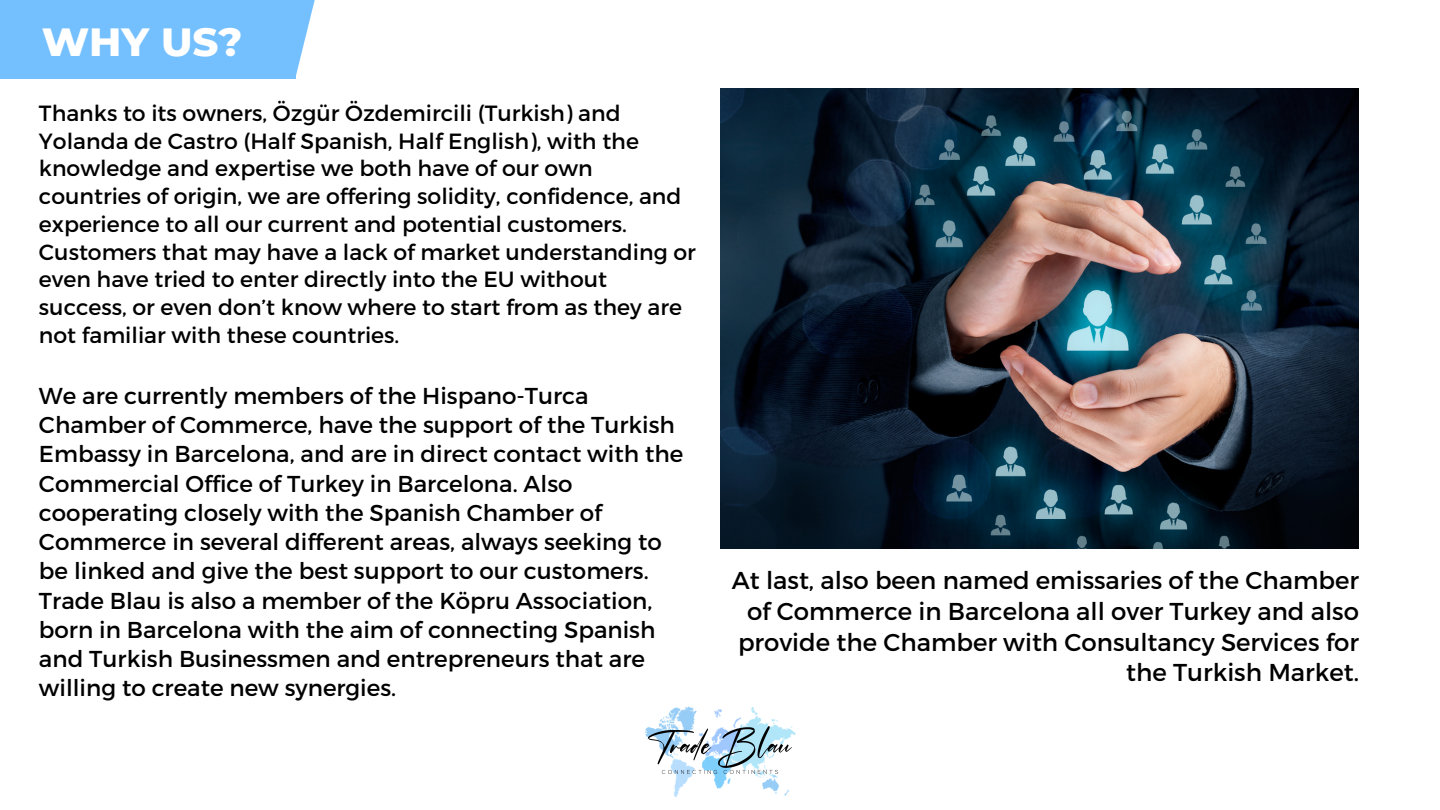
<style>
.page{position:relative;width:1440px;height:810px;background:#fff}
.page>*{position:absolute;margin:0;border:0;box-sizing:border-box;transform-origin:0 0}
.t1{font:800 40.1px "Montserrat";color:#fff}
.t2{font:24.4px/30.8px "Montserrat";color:#000;text-align:right}
.t3{font:23px/29.2px "Montserrat";color:#000}
.t4{font:22px/27.8px "Montserrat";color:#000}
</style>
<div class="page">
<div style="left:0;top:0;width:295px;height:79px;background:#74c0ff"></div>
<svg style="left:295px;top:0;width:20px;height:79px"></svg>
<img style="left:720px;top:89px;width:639px;height:459px">
<img style="left:645px;top:706px;width:150px;height:91px">
<img style="left:649px;top:727px;width:142px;height:46px">
<h1 class="t1" style="left:42px;top:17px;width:202px">WHY US?</h1>
<p class="t4" style="left:39px;top:98px;width:658px">Thanks to its owners, Özgür Özdemircili (Turkish) and Yolanda de Castro (Half Spanish, Half English), with the knowledge and expertise we both have of our own countries of origin, we are offering solidity, confidence, and experience to all our current and potential customers.<br>Customers that may have a lack of market understanding or even have tried to enter directly into the EU without success, or even don’t know where to start from as they are not familiar with these countries.</p>
<p class="t3" style="left:39px;top:380px;width:646px">We are currently members of the Hispano-Turca Chamber of Commerce, have the support of the Turkish Embassy in Barcelona, and are in direct contact with the Commercial Office of Turkey in Barcelona. Also cooperating closely with the Spanish Chamber of Commerce in several different areas, always seeking to be linked and give the best support to our customers.<br>Trade Blau is also a member of the Köpru Association, born in Barcelona with the aim of connecting Spanish and Turkish Businessmen and entrepreneurs that are willing to create new synergies.</p>
<p class="t2" style="left:732px;top:564px;width:629px">At last, also been named emissaries of the Chamber of Commerce in Barcelona all over Turkey and also provide the Chamber with Consultancy Services for the Turkish Market.</p>
</div>
